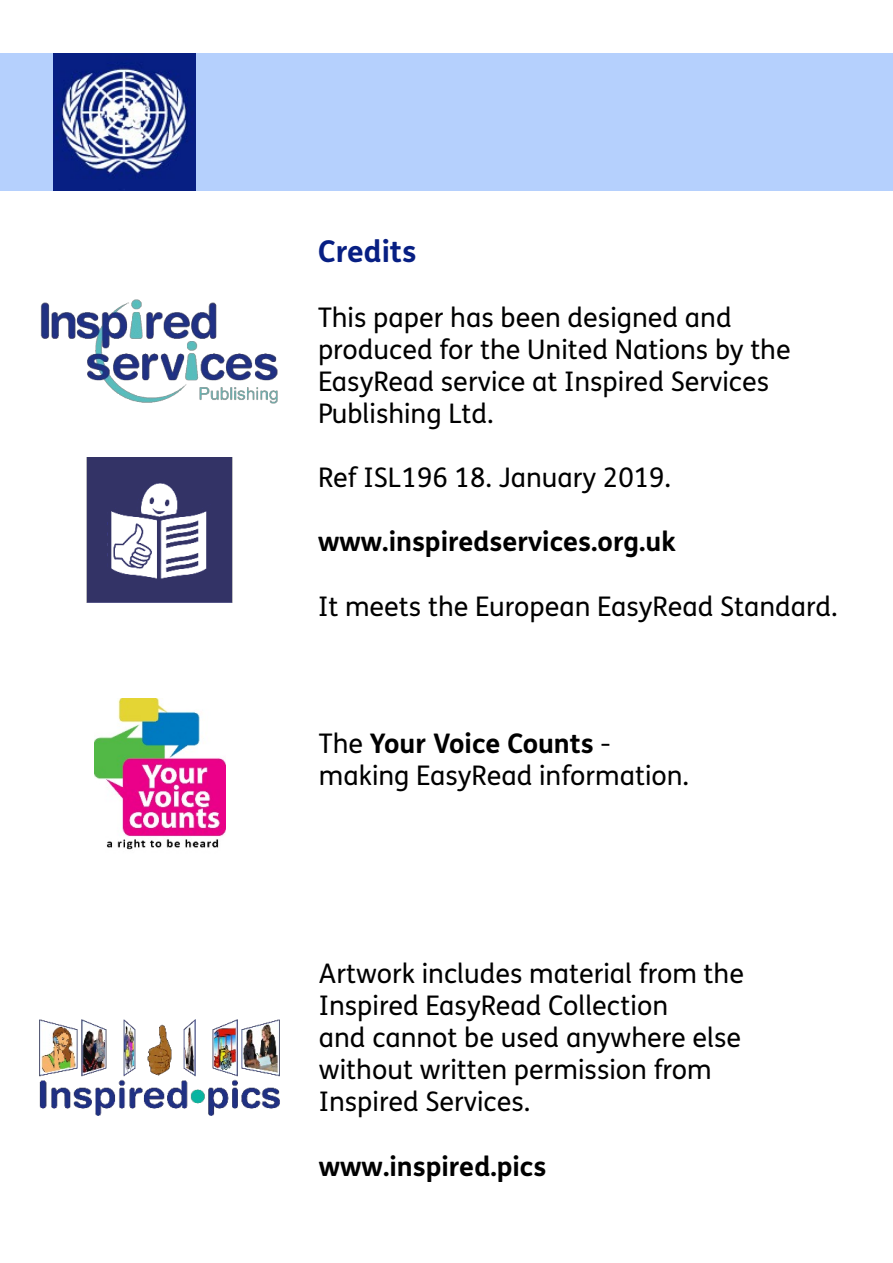
<style>
.page{position:relative;width:893px;height:1263px;background:#fff}
.page>*{position:absolute;margin:0;border:0;box-sizing:border-box;transform-origin:0 0}
.t1{font:700 30px "FS Me";color:#071f83}
.t2{font:27px/32.1px "FS Me";color:#000}
.t3{font:700 27px "FS Me";color:#000}
.s1{font-weight:700}
</style>
<div class="page">
<div style="left:0;top:54px;width:893px;height:137px;background:#b5d0fd"></div>
<img style="left:40px;top:299px;width:238px;height:104px">
<img style="left:86px;top:458px;width:146px;height:145px">
<img style="left:54px;top:54px;width:142px;height:137px">
<img style="left:39px;top:1019px;width:241px;height:96px">
<img style="left:94px;top:698px;width:132px;height:152px">
<h1 class="t1" style="left:318px;top:239px;width:100px">Credits</h1>
<p class="t2" style="left:318px;top:304px;width:474px">This paper has been designed and produced for the United Nations by the<br>EasyRead service at Inspired Services<br>Publishing Ltd.</p>
<p class="t2" style="left:318px;top:464px;width:355px">Ref ISL196 18. January 2019.</p>
<p class="t3" style="left:318px;top:531px;width:359px">www.inspiredservices.org.uk</p>
<p class="t2" style="left:318px;top:593px;width:521px">It meets the European EasyRead Standard.</p>
<p class="t2" style="left:319px;top:730px;width:372px">The <span class="s1">Your Voice Counts</span> - making EasyRead information.</p>
<p class="t2" style="left:319px;top:960px;width:427px">Artwork includes material from the<br>Inspired EasyRead Collection<br>and cannot be used anywhere else without written permission from<br>Inspired Services.</p>
<p class="t3" style="left:319px;top:1155px;width:229px">www.inspired.pics</p>
</div>
